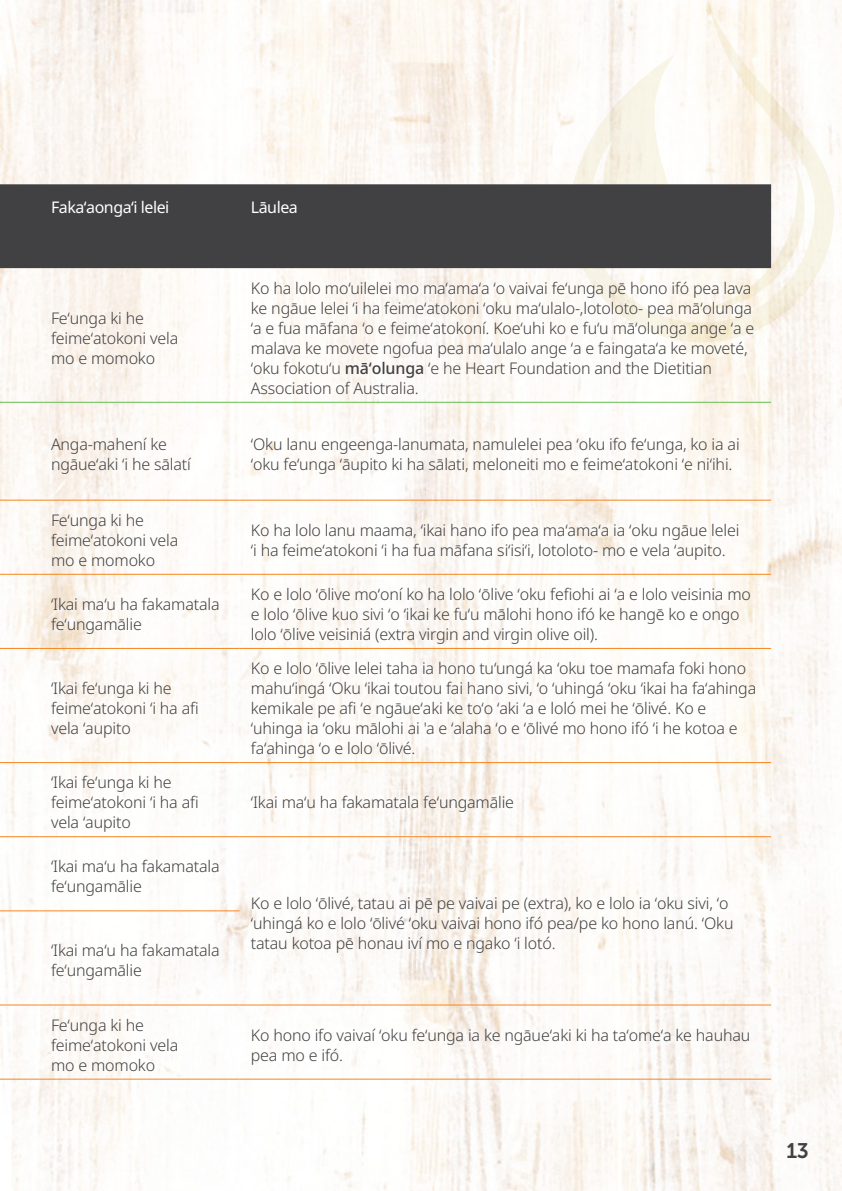
<style>
.page{position:relative;width:842px;height:1191px;background:#fff}
.page>*{position:absolute;margin:0;border:0;box-sizing:border-box;transform-origin:0 0}
.t1{font:21px "Museo Sans 700";color:#414042}
.t2{font:300 16px/20px "Noto Sans";letter-spacing:-.01em;color:#414042}
.t3{font:16px "Noto Sans";letter-spacing:-.03em;color:#fff}
.s1{font-weight:500}
</style>
<div class="page">
<img style="left:0;top:0;width:842px;height:1191px">
<svg style="left:568px;top:0;width:266px;height:342px;fill:#fdf9f4"></svg>
<svg style="left:694px;top:166px;width:111px;height:144px"></svg>
<svg style="left:626px;top:54px;width:51px;height:130px"></svg>
<div style="left:0;top:184px;width:771px;height:84px;background:#414042"></div>
<hr style="left:0;top:499px;width:40px;height:1px;background:#f6861f">
<hr style="left:40px;top:499px;width:200px;height:1px;background:#f6861f">
<hr style="left:240px;top:499px;width:531px;height:1px;background:#f6861f">
<hr style="left:0;top:574px;width:40px;height:1px;background:#f6861f">
<hr style="left:40px;top:574px;width:200px;height:1px;background:#f6861f">
<hr style="left:240px;top:574px;width:531px;height:1px;background:#f6861f">
<hr style="left:40px;top:648px;width:200px;height:1px;background:#f6861f">
<hr style="left:240px;top:648px;width:531px;height:1px;background:#f6861f">
<hr style="left:40px;top:762px;width:200px;height:1px;background:#f6861f">
<hr style="left:240px;top:762px;width:531px;height:1px;background:#f6861f">
<hr style="left:40px;top:836px;width:200px;height:1px;background:#f6861f">
<hr style="left:240px;top:836px;width:531px;height:1px;background:#f6861f">
<hr style="left:40px;top:910px;width:200px;height:1px;background:#f6861f">
<hr style="left:40px;top:1004px;width:200px;height:1px;background:#f6861f">
<hr style="left:240px;top:1004px;width:531px;height:1px;background:#f6861f">
<hr style="left:0;top:1078px;width:40px;height:1px;background:#f6861f">
<hr style="left:40px;top:1078px;width:200px;height:1px;background:#f6861f">
<hr style="left:240px;top:1078px;width:531px;height:1px;background:#f6861f">
<hr style="left:0;top:402px;width:40px;height:1px;background:#67bd55">
<hr style="left:40px;top:402px;width:200px;height:1px;background:#67bd55">
<hr style="left:240px;top:402px;width:531px;height:1px;background:#67bd55">
<hr style="left:0;top:648px;width:40px;height:1px;background:#f6861f">
<hr style="left:0;top:762px;width:40px;height:1px;background:#f6861f">
<hr style="left:0;top:836px;width:40px;height:1px;background:#f6861f">
<hr style="left:0;top:910px;width:40px;height:1px;background:#f6861f">
<hr style="left:0;top:1004px;width:40px;height:1px;background:#f6861f">
<p class="t3" style="left:51px;top:198px;width:120px">Fakaʻaongaʻi lelei</p>
<p class="t3" style="left:251px;top:198px;width:48px">Lāulea</p>
<p class="t2" style="left:51px;top:308px;width:129px">Feʻunga ki he feimeʻatokoni vela mo e momoko</p>
<p class="t2" style="left:251px;top:278px;width:505px">Ko ha lolo moʻuilelei mo maʻamaʻa ʻo vaivai feʻunga pē hono ifó pea lava ke ngāue lelei ʻi ha feimeʻatokoni ʻoku maʻulalo-,lotoloto- pea māʻolunga ʻa e fua māfana ʻo e feimeʻatokoní. Koeʻuhi ko e fuʻu māʻolunga ange ʻa e malava ke movete ngofua pea maʻulalo ange ʻa e faingataʻa ke moveté, ʻoku fokotuʻu <span class="s1">māʻolunga</span> ʻe he Heart Foundation and the Dietitian Association of Australia.</p>
<p class="t2" style="left:51px;top:434px;width:141px">Anga-mahení ke ngāueʻaki ʻi he sālatí</p>
<p class="t2" style="left:251px;top:434px;width:490px">ʻOku lanu engeenga-lanumata, namulelei pea ʻoku ifo feʻunga, ko ia ai ʻoku feʻunga ʻāupito ki ha sālati, meloneiti mo e feimeʻatokoni ʻe niʻihi.</p>
<p class="t2" style="left:51px;top:510px;width:129px">Feʻunga ki he feimeʻatokoni vela mo e momoko</p>
<p class="t2" style="left:251px;top:520px;width:490px">Ko ha lolo lanu maama, ʻikai hano ifo pea maʻamaʻa ia ʻoku ngāue lelei ʻi ha feimeʻatokoni ʻi ha fua māfana siʻisiʻi, lotoloto- mo e vela ʻaupito.</p>
<p class="t2" style="left:51px;top:594px;width:170px">ʻIkai maʻu ha fakamatala feʻungamālie</p>
<p class="t2" style="left:251px;top:584px;width:502px">Ko e lolo ʻōlive moʻoní ko ha lolo ʻōlive ʻoku fefiohi ai ʻa e lolo veisinia mo e lolo ʻōlive kuo sivi ʻo ʻikai ke fuʻu mālohi hono ifó ke hangē ko e ongo lolo ʻōlive veisiniá (extra virgin and virgin olive oil).</p>
<p class="t2" style="left:51px;top:678px;width:149px">ʻIkai feʻunga ki he feimeʻatokoni ʻi ha afi vela ʻaupito</p>
<p class="t2" style="left:251px;top:658px;width:507px">Ko e lolo ʻōlive lelei taha ia hono tuʻungá ka ʻoku toe mamafa foki hono mahuʻingá ʻOku ʻikai toutou fai hano sivi, ʻo ʻuhingá ʻoku ʻikai ha faʻahinga kemikale pe afi ʻe ngāueʻaki ke toʻo ʻaki ʻa e loló mei he ʻōlivé. Ko e ʻuhinga ia ʻoku mālohi ai 'a e ʻalaha ʻo e ʻōlivé mo hono ifó ʻi he kotoa e faʻahinga ʻo e lolo ʻōlivé.</p>
<p class="t2" style="left:51px;top:772px;width:149px">ʻIkai feʻunga ki he feimeʻatokoni ʻi ha afi vela ʻaupito</p>
<p class="t2" style="left:251px;top:792px;width:265px">ʻIkai maʻu ha fakamatala feʻungamālie</p>
<p class="t2" style="left:51px;top:857px;width:170px">ʻIkai maʻu ha fakamatala feʻungamālie</p>
<p class="t2" style="left:251px;top:894px;width:484px">Ko e lolo ʻōlivé, tatau ai pē pe vaivai pe (extra), ko e lolo ia ʻoku sivi, ʻo ʻuhingá ko e lolo ʻōlivé ʻoku vaivai hono ifó pea/pe ko hono lanú. ʻOku tatau kotoa pē honau iví mo e ngako ʻi lotó.</p>
<p class="t2" style="left:51px;top:941px;width:170px">ʻIkai maʻu ha fakamatala feʻungamālie</p>
<p class="t2" style="left:51px;top:1015px;width:129px">Feʻunga ki he feimeʻatokoni vela mo e momoko</p>
<p class="t2" style="left:251px;top:1025px;width:501px">Ko hono ifo vaivaí ʻoku feʻunga ia ke ngāueʻaki ki ha taʻomeʻa ke hauhau pea mo e ifó.</p>
<h1 class="t1" style="left:786px;top:1139px;width:24px">13</h1>
</div>
